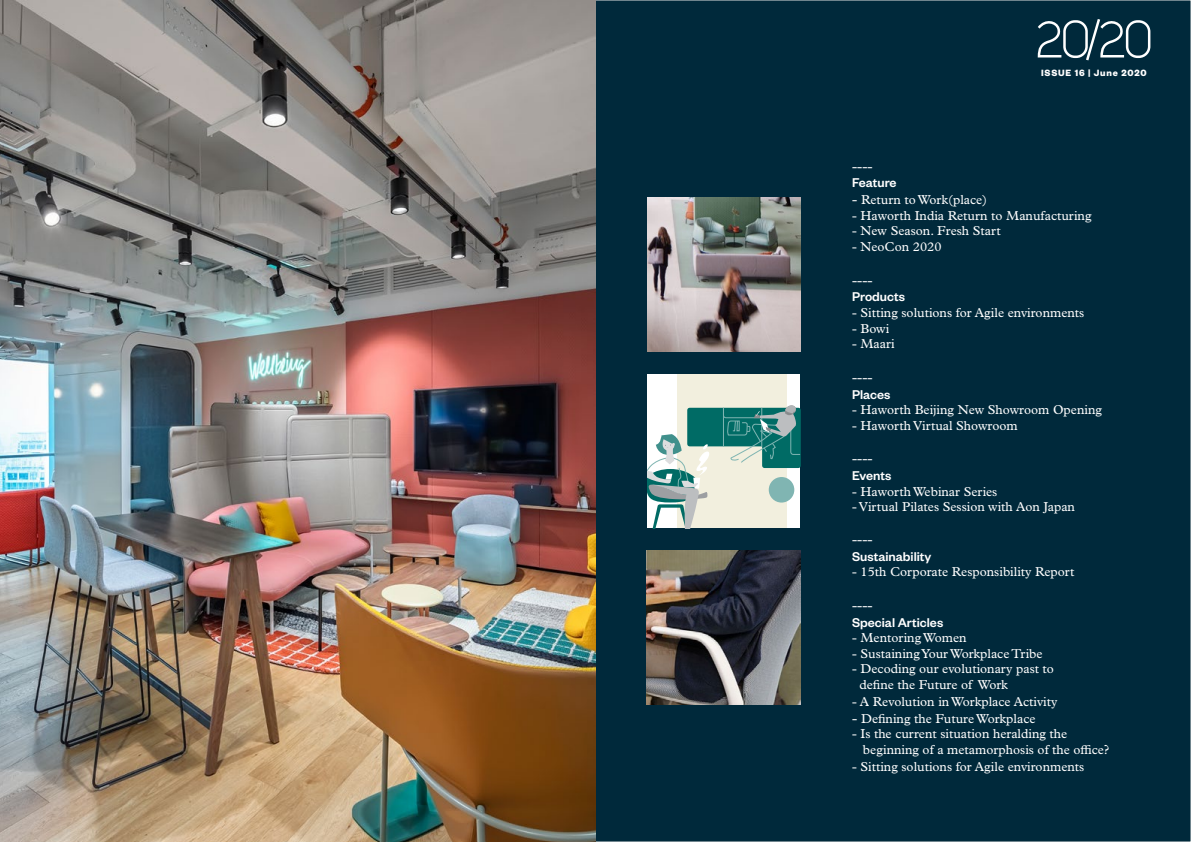
<style>
.page{position:relative;width:1191px;height:842px;background:#fff}
.page>*{position:absolute;margin:0;border:0;box-sizing:border-box;transform-origin:0 0}
.t1{font:500 14px "Founders Grotesk";color:#fff}
.t2{font:14px "Plantin MT Pro";color:#fff}
.t3{font:13px/15.6px "Plantin MT Pro";color:#fff}
.t4{font:700 10px "Founders Grotesk";letter-spacing:.08em;color:#fff}
.s1{font-size:14px}
</style>
<div class="page">
<div style="left:595px;top:0;width:596px;height:842px;background:#00293b"></div>
<div style="left:647px;top:374px;width:153px;height:154px;background:#fff"></div>
<div style="left:677px;top:374px;width:109px;height:154px;background:#f2efde"></div>
<svg style="left:647px;top:405px;width:153px;height:123px"></svg>
<img style="left:647px;top:198px;width:154px;height:153px">
<img style="left:0;top:0;width:595px;height:842px">
<img style="left:647px;top:550px;width:153px;height:154px">
<svg style="left:1037px;top:19px;width:114px;height:42px"></svg>
<p class="t4" style="left:1041px;top:66px;width:107px">ISSUE 16 | June 2020</p>
<p class="t2" style="left:852px;top:158px;width:22px">----</p>
<p class="t1" style="left:852px;top:174px;width:46px">Feature</p>
<p class="t3" style="left:852px;top:192px;width:137px"><span class="s1">-</span> Return to Work(place)</p>
<p class="t3" style="left:852px;top:208px;width:241px">- Haworth India Return to Manufacturing</p>
<p class="t3" style="left:852px;top:223px;width:150px">- New Season. Fresh Start</p>
<p class="t3" style="left:852px;top:239px;width:91px">- NeoCon 2020</p>
<p class="t2" style="left:852px;top:272px;width:22px">----</p>
<p class="t1" style="left:852px;top:288px;width:54px">Products</p>
<p class="t3" style="left:852px;top:305px;width:234px">- Sitting solutions for Agile environments</p>
<p class="t3" style="left:852px;top:320px;width:39px">- Bowi</p>
<p class="t3" style="left:852px;top:336px;width:44px">- Maari</p>
<p class="t2" style="left:852px;top:369px;width:22px">----</p>
<p class="t1" style="left:852px;top:385px;width:40px">Places</p>
<p class="t3" style="left:852px;top:402px;width:251px">- Haworth Beijing New Showroom Opening</p>
<p class="t3" style="left:852px;top:418px;width:167px">- Haworth Virtual Showroom</p>
<p class="t2" style="left:852px;top:451px;width:22px">----</p>
<p class="t1" style="left:852px;top:467px;width:41px">Events</p>
<p class="t3" style="left:852px;top:484px;width:147px">- Haworth Webinar Series</p>
<p class="t3" style="left:852px;top:499px;width:224px">- Virtual Pilates Session with Aon Japan</p>
<p class="t2" style="left:852px;top:531px;width:22px">----</p>
<p class="t1" style="left:852px;top:547px;width:81px">Sustainability</p>
<p class="t3" style="left:852px;top:564px;width:224px">- 15th Corporate Responsibility Report</p>
<p class="t2" style="left:852px;top:597px;width:22px">----</p>
<p class="t1" style="left:852px;top:613px;width:93px">Special Articles</p>
<p class="t3" style="left:852px;top:630px;width:116px">- Mentoring Women</p>
<p class="t3" style="left:852px;top:646px;width:192px">- Sustaining Your Workplace Tribe</p>
<p class="t3" style="left:859px;top:661px;width:196px;text-indent:-7px">- Decoding our evolutionary past to define the Future of Work</p>
<p class="t3" style="left:852px;top:694px;width:207px">- A Revolution in Workplace Activity</p>
<p class="t3" style="left:852px;top:710px;width:185px"><span class="s1">-</span> Defining the Future Workplace</p>
<p class="t3" style="left:863px;top:726px;width:247px;text-indent:-11px">- Is the current situation heralding the beginning of a metamorphosis of the office?</p>
<p class="t3" style="left:852px;top:758px;width:234px">- Sitting solutions for Agile environments</p>
</div>
